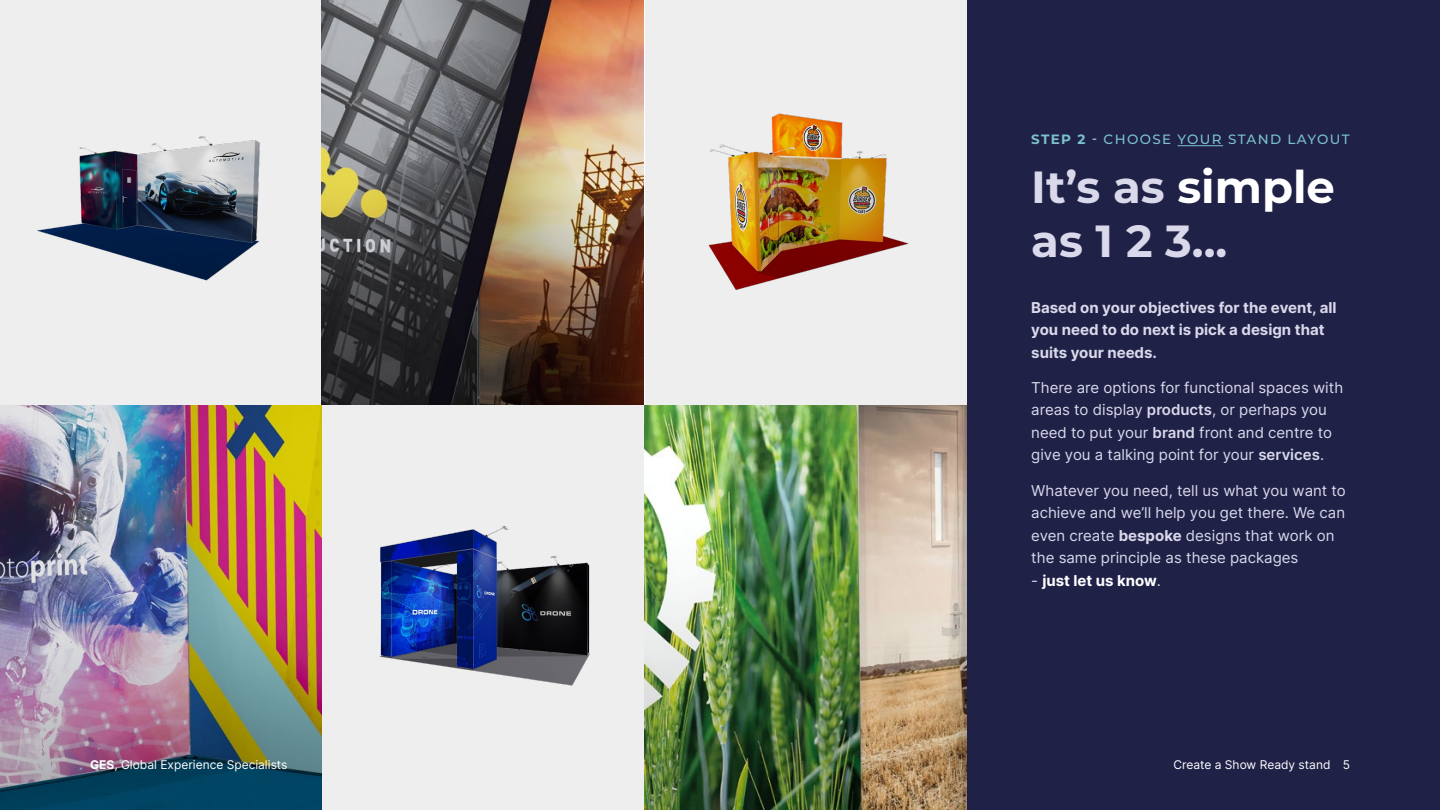
<style>
.page{position:relative;width:1440px;height:810px;background:#fff}
.page>*{position:absolute;margin:0;border:0;box-sizing:border-box;transform-origin:0 0}
.t1{font:700 45px/54px "Montserrat";color:#dad9eb}
.t2{font:15px/22.5px "Inter";color:#dad9eb}
.t3{font:700 15px/22.5px "Inter";color:#dad9eb}
.t4{font:700 15px "Inter";color:#fff}
.t5{font:500 13.5px "Montserrat";letter-spacing:.1em;color:#7bc2ca}
.t6{font:12px "Inter";color:#fff}
.s1{font-weight:700}
.s2{color:#b0dadf}
.s3{color:#fff}
.s4{font-weight:600}
.s5{font-weight:400;color:#dad9eb}
</style>
<div class="page">
<div style="left:967px;top:0;width:473px;height:810px;background:#1f2147"></div>
<div style="left:0;top:0;width:322px;height:405px;background:#eee"></div>
<img style="left:37px;top:136px;width:223px;height:145px">
<div style="left:322px;top:405px;width:322px;height:405px;background:#eee"></div>
<img style="left:379px;top:526px;width:211px;height:160px">
<div style="left:645px;top:0;width:322px;height:405px;background:#eee"></div>
<img style="left:708px;top:113px;width:201px;height:177px">
<img style="left:322px;top:0;width:322px;height:405px">
<img style="left:0;top:405px;width:322px;height:405px">
<img style="left:645px;top:405px;width:322px;height:405px">
<hr style="left:1178px;top:145px;width:45px;height:1px;background:#7bc2ca">
<p class="t5" style="left:1031px;top:130px;width:320px"><span class="s1">STEP 2</span> <span class="s2">-</span> CHOOSE YOUR STAND LAYOUT</p>
<h1 class="t1" style="left:1031px;top:158px;width:305px">It’s as <span class="s3">simple </span>as 1 2 3...</h1>
<p class="t3" style="left:1031px;top:296px;width:307px">Based on your objectives for the event, all you need to do next is pick a design that suits your needs.</p>
<p class="t2" style="left:1031px;top:376px;width:314px">There are options for functional spaces with areas to display <span class="s4">products</span>, or perhaps you need to put your <span class="s4">brand</span> front and centre to give you a talking point for your <span class="s4">services</span>.</p>
<p class="t2" style="left:1031px;top:479px;width:316px">Whatever you need, tell us what you want to achieve and we’ll help you get there. We can even create <span class="s1">bespoke</span> designs that work on the same principle as these packages</p>
<p class="t4" style="left:1031px;top:569px;width:131px"><span class="s5">-</span> just let us know<span class="s5">.</span></p>
<p class="t6" style="left:90px;top:756px;width:199px"><span class="s1">GES</span>, Global Experience Specialists</p>
<p class="t6" style="left:1173px;top:756px;width:178px">Create a Show Ready stand 5</p>
</div>
